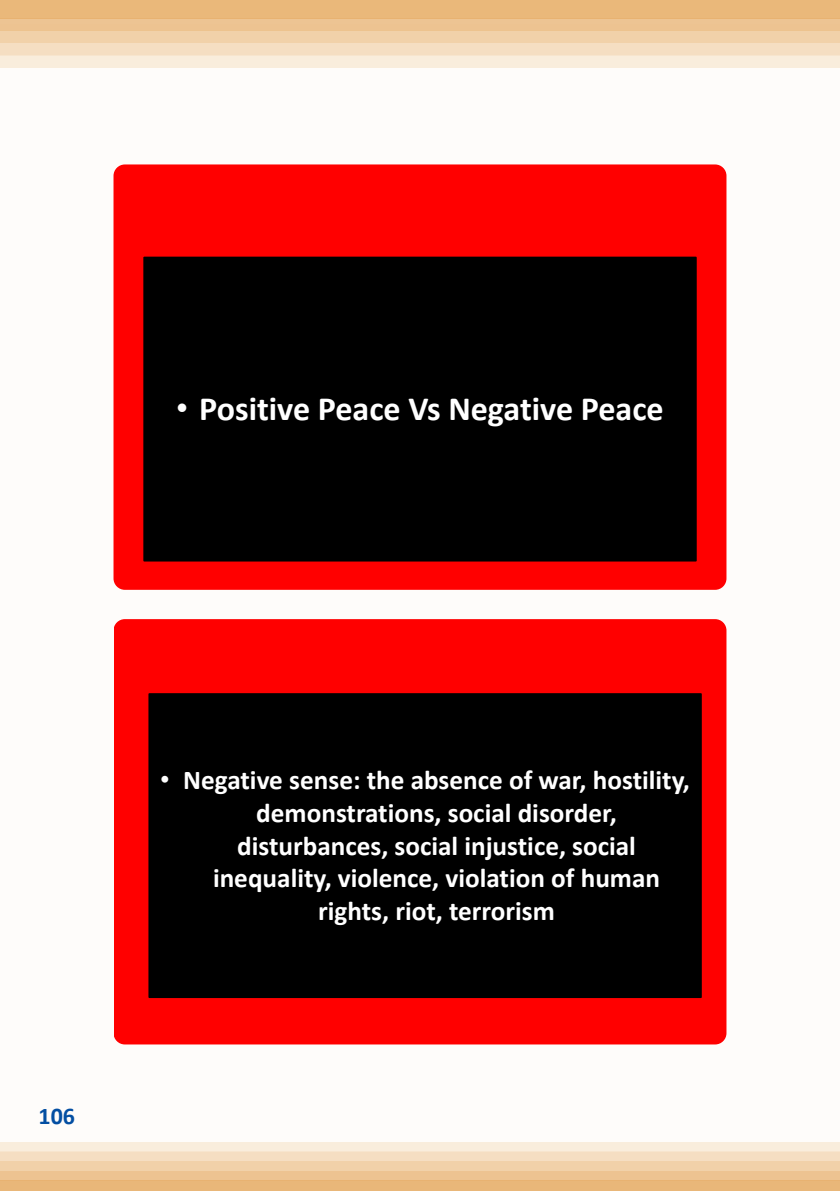
<style>
.page{position:relative;width:840px;height:1191px;background:#fff}
.page>*{position:absolute;margin:0;border:0;box-sizing:border-box;transform-origin:0 0}
.t1{font:700 34px "Calibri";color:#fff}
.t2{font:700 27.2px "Calibri";color:#fff}
.t3{font:700 24px "Calibri";color:#034ea2}
.s1{font-family:"Arial";font-weight:400}
</style>
<div class="page">
<hr style="left:839px;top:25px;width:1px;height:1166px;background:#fbf1e7">
<div style="left:0;top:25px;width:839px;height:1166px;background:#fefcfa"></div>
<svg style="left:839px;top:1141px;width:1px;height:50px"></svg>
<div style="left:0;top:1180px;width:839px;height:11px;background:#e9b779"></div>
<div style="left:0;top:1171px;width:839px;height:9px;background:#edc391"></div>
<div style="left:0;top:1161px;width:839px;height:10px;background:#f1d1a9"></div>
<div style="left:0;top:1151px;width:839px;height:10px;background:#f5dec2"></div>
<div style="left:0;top:1141px;width:839px;height:10px;background:#f9eddc"></div>
<svg style="left:839px;top:0;width:1px;height:68px"></svg>
<div style="left:0;top:0;width:839px;height:18px;background:#eab87a"></div>
<div style="left:0;top:18px;width:839px;height:13px;background:#edc391"></div>
<div style="left:0;top:30px;width:839px;height:13px;background:#f1d1a9"></div>
<div style="left:0;top:43px;width:839px;height:12px;background:#f5dec2"></div>
<div style="left:0;top:55px;width:839px;height:13px;background:#f9eddc"></div>
<div style="left:113px;top:164px;width:613px;height:426px;background:#f00"></div>
<div style="left:144px;top:257px;width:551px;height:303px;background:#000"></div>
<div style="left:143px;top:257px;width:553px;height:304px;border:2px solid #000"></div>
<div style="left:114px;top:619px;width:612px;height:425px;background:#f00"></div>
<div style="left:149px;top:694px;width:551px;height:303px;background:#000"></div>
<div style="left:148px;top:693px;width:553px;height:305px;border:2px solid #000"></div>
<p class="t1" style="left:176px;top:385px;width:489px"><span class="s1">•</span> Positive Peace Vs Negative Peace</p>
<p class="t3" style="left:38px;top:1099px;width:38px">106</p>
<p class="t2" style="left:160px;top:761px;width:531px"><span class="s1">•</span> Negative sense: the absence of war, hostility,</p>
<p class="t2" style="left:256px;top:793px;width:362px">demonstrations, social disorder,</p>
<p class="t2" style="left:237px;top:826px;width:400px">disturbances, social injustice, social</p>
<p class="t2" style="left:213px;top:859px;width:448px">inequality, violence, violation of human</p>
<p class="t2" style="left:318px;top:891px;width:238px">rights, riot, terrorism</p>
</div>
